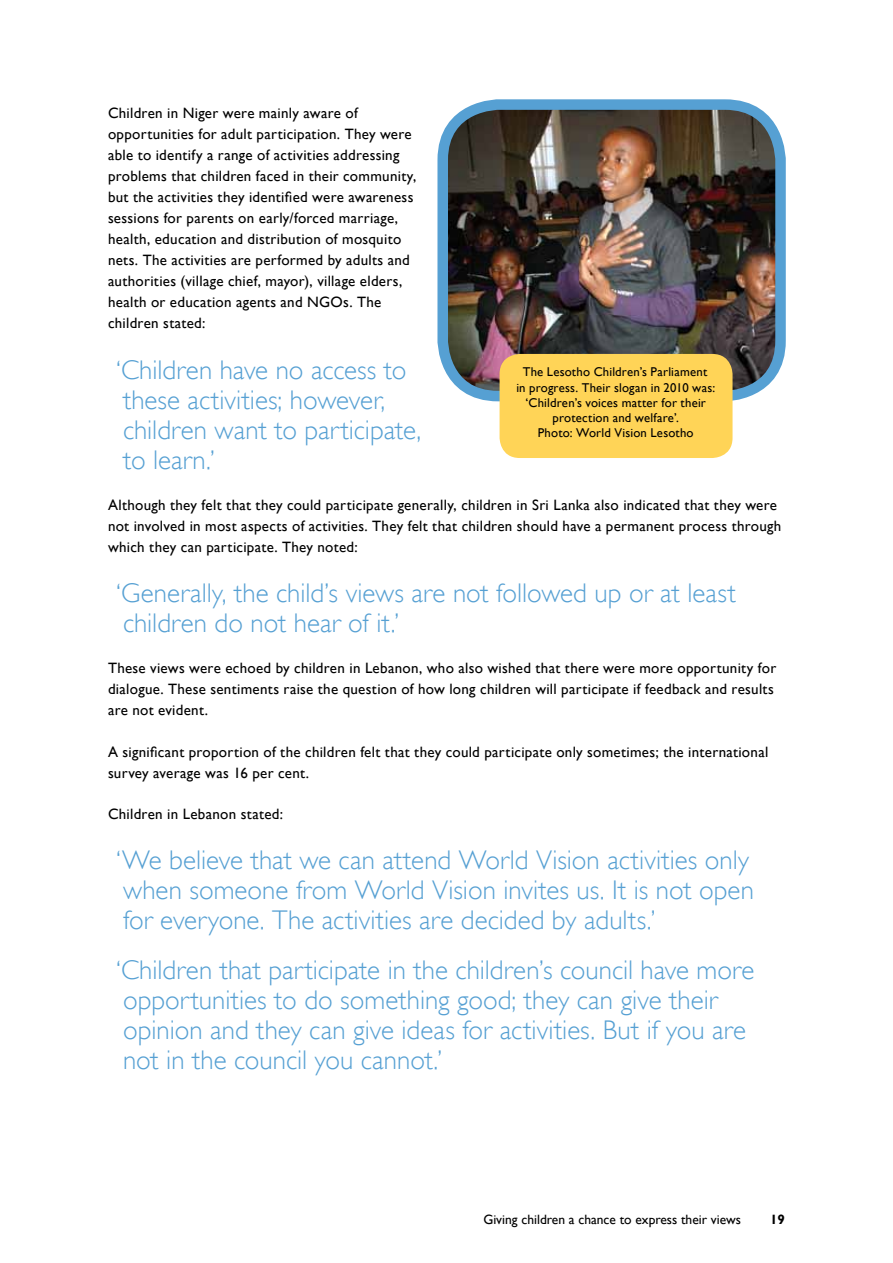
<style>
.page{position:relative;width:893px;height:1263px;background:#fff}
.page>*{position:absolute;margin:0;border:0;box-sizing:border-box;transform-origin:0 0}
.t1{font:300 27px/30px "Gill Sans";color:#56a0d3}
.t2{font:15px/21px "Gill Sans";letter-spacing:.02em;color:#000}
.t3{font:13.5px "Gill Sans";color:#000}
.t4{font:700 13.5px "Gill Sans";color:#000}
.t5{font:12.75px/15.3px "Gill Sans";letter-spacing:.015em;color:#000;text-align:center}
</style>
<div class="page">
<img style="left:448px;top:110px;width:327px;height:280px">
<div style="left:437px;top:99px;width:349px;height:302px;border:10px solid #56a0d3;border-radius:56px"></div>
<div style="left:500px;top:354px;width:232px;height:104px;background:#ffd457;border-radius:20px"></div>
<p class="t2" style="left:108px;top:103px;width:310px">Children in Niger were mainly aware of opportunities for adult participation. They were able to identify a range of activities addressing problems that children faced in their community, but the activities they identified were awareness sessions for parents on early/forced marriage, health, education and distribution of mosquito nets. The activities are performed by adults and authorities (village chief, mayor), village elders, health or education agents and NGOs. The children stated:</p>
<h1 class="t1" style="left:116px;top:354px;width:307px">‘Children have no access to these activities; however, children want to participate, to learn.’</h1>
<p class="t2" style="left:108px;top:495px;width:675px">Although they felt that they could participate generally, children in Sri Lanka also indicated that they were not involved in most aspects of activities. They felt that children should have a permanent process through which they can participate. They noted:</p>
<h1 class="t1" style="left:116px;top:578px;width:621px">‘Generally, the child’s views are not followed up or at least children do not hear of it.’</h1>
<p class="t2" style="left:108px;top:658px;width:670px">These views were echoed by children in Lebanon, who also wished that there were more opportunity for dialogue. These sentiments raise the question of how long children will participate if feedback and results are not evident.</p>
<p class="t2" style="left:108px;top:741px;width:662px">A significant proportion of the children felt that they could participate only sometimes; the international survey average was 16 per cent.</p>
<p class="t2" style="left:108px;top:804px;width:176px">Children in Lebanon stated:</p>
<h1 class="t1" style="left:116px;top:845px;width:639px">‘We believe that we can attend World Vision activities only when someone from World Vision invites us. It is not open for everyone. The activities are decided by adults.’</h1>
<h1 class="t1" style="left:116px;top:955px;width:640px">‘Children that participate in the children’s council have more opportunities to do something good; they can give their opinion and they can give ideas for activities. But if you are not in the council you cannot.’</h1>
<p class="t5" style="left:516px;top:364px;width:200px">The Lesotho Children’s Parliament<br>in progress. Their slogan in 2010 was: ‘Children’s voices matter for their protection and welfare’.<br>Photo: World Vision Lesotho</p>
<p class="t3" style="left:483px;top:1212px;width:259px">Giving children a chance to express their views</p>
<p class="t4" style="left:770px;top:1212px;width:16px">19</p>
</div>
